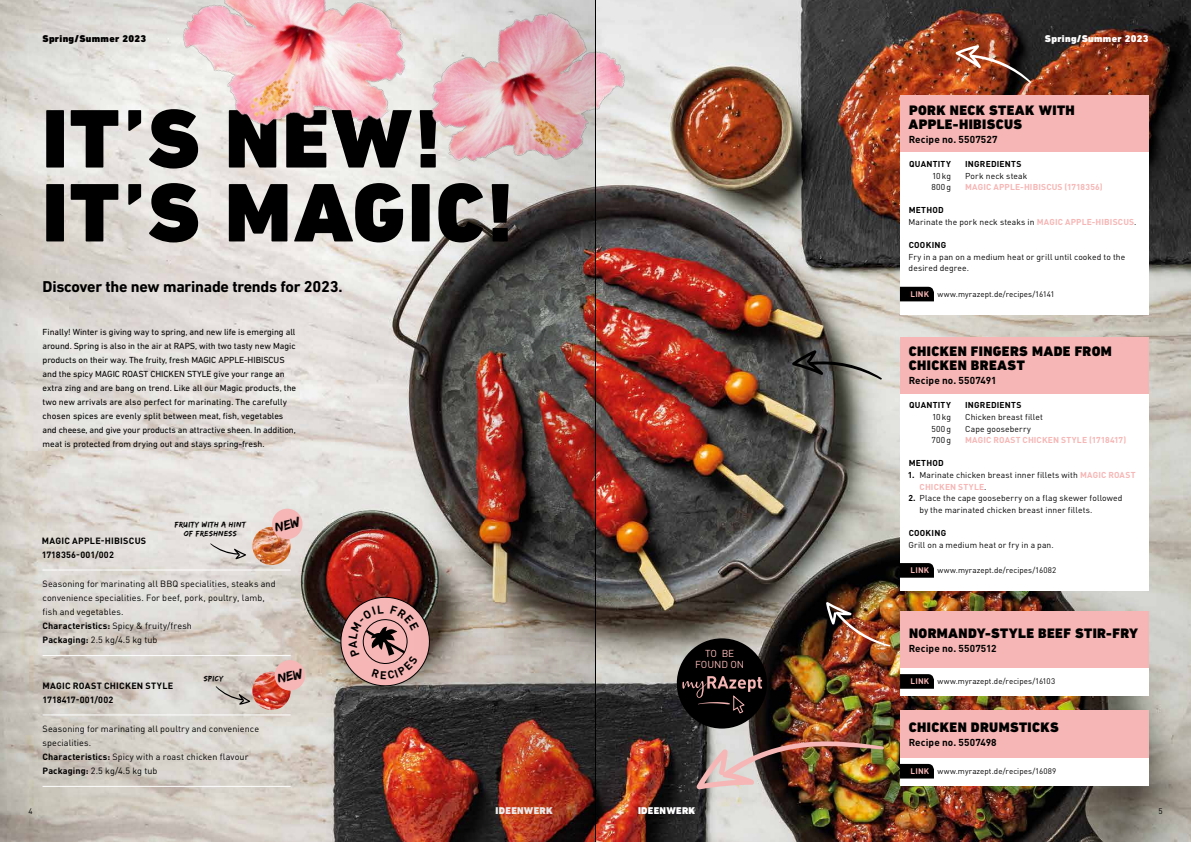
<style>
.page{position:relative;width:1191px;height:842px;background:#fff}
.page>*{position:absolute;margin:0;border:0;box-sizing:border-box;transform-origin:0 0}
.t1{font:900 84.4px/73.9px "DIN Next LT Pro";letter-spacing:.03em;color:#000}
.t2{font:700 16px "DIN Next LT Pro";letter-spacing:-.015em;color:#000}
.t3{font:900 14px/14px "DIN Next LT Pro";letter-spacing:.03em;color:#000}
.t4{font:700 10px "DIN Pro";letter-spacing:.01em;color:#000}
.t5{font:900 10px "DIN Next LT Pro";letter-spacing:.03em;color:#fff}
.t6{font:900 10px "DIN Next LT Pro";letter-spacing:.03em;color:#000}
.t7{font:10px/10.5px "DIN Pro";letter-spacing:-.005em;color:#f6b6b5;text-align:center}
.t8{font:9px/14px "DIN Next LT Pro";letter-spacing:-.005em;color:#000}
.t9{font:9px/14px "DIN Pro";letter-spacing:.01em;color:#000}
.t10{font:700 9px/14px "DIN Pro";letter-spacing:.025em;color:#000}
.t11{font:8.5px/11.6px "DIN Pro";letter-spacing:.015em;color:#000}
.t12{font:700 8.5px "DIN Pro";letter-spacing:.015em;color:#f6b6b5}
.t13{font:700 8.5px "DIN Pro";letter-spacing:.025em;color:#000}
.t14{font:8px "DIN Pro";letter-spacing:.005em;color:#000}
.t15{font:7.8px/9.3px "Edo SZ";letter-spacing:.055em;color:#000;text-align:center;scale:1.05 1}
.s1{font-weight:700}
.s2{font-weight:700;color:#f6b6b5}
</style>
<div class="page">
<img style="left:596px;top:0;width:595px;height:842px">
<img style="left:955px;top:45px;width:76px;height:39px">
<img style="left:826px;top:602px;width:64px;height:45px">
<svg style="left:791px;top:350px;width:91px;height:30px;background:#71706c"></svg>
<img style="left:696px;top:733px;width:188px;height:57px">
<img style="left:596px;top:0;width:68px;height:236px">
<div style="left:900px;top:758px;width:248px;height:27px;background:#fff"></div>
<div style="left:900px;top:710px;width:248px;height:48px;background:#f6b6b5"></div>
<svg style="left:900px;top:764px;width:34px;height:14px"></svg>
<div style="left:900px;top:668px;width:248px;height:28px;background:#fff"></div>
<div style="left:900px;top:611px;width:248px;height:57px;background:#f6b6b5"></div>
<svg style="left:900px;top:674px;width:34px;height:15px"></svg>
<div style="left:900px;top:152px;width:248px;height:163px;background:#fff"></div>
<svg style="left:900px;top:287px;width:34px;height:14px"></svg>
<div style="left:900px;top:95px;width:248px;height:57px;background:#f6b6b5"></div>
<div style="left:900px;top:393px;width:248px;height:198px;background:#fff"></div>
<svg style="left:900px;top:563px;width:34px;height:15px"></svg>
<div style="left:900px;top:337px;width:248px;height:56px;background:#f6b6b5"></div>
<div style="left:677px;top:638px;width:90px;height:90px;background:#000;border-radius:50%"></div>
<svg style="left:682px;top:676px;width:80px;height:38px"></svg>
<img style="left:0;top:0;width:595px;height:842px">
<hr style="left:595px;top:0;width:1px;height:842px;background:#000">
<svg style="left:274px;top:516px;width:27px;height:16px"></svg>
<svg style="left:277px;top:668px;width:27px;height:15px"></svg>
<img style="left:335px;top:591px;width:100px;height:100px">
<p class="t6" style="left:43px;top:33px;width:105px">Spring/Summer 2023</p>
<p class="t5" style="left:1045px;top:33px;width:105px">Spring/Summer 2023</p>
<h1 class="t1" style="left:43px;top:102px;width:472px">IT’S NEW!<br>IT’S MAGIC!</h1>
<h2 class="t2" style="left:43px;top:277px;width:302px">Discover the new marinade trends for 2023.</h2>
<p class="t8" style="left:43px;top:325px;width:255px">Finally! Winter is giving way to spring, and new life is emerging all around. Spring is also in the air at RAPS, with two tasty new Magic products on their way. The fruity, fresh MAGIC APPLE-HIBISCUS and the spicy MAGIC ROAST CHICKEN STYLE give your range an extra zing and are bang on trend. Like all our Magic products, the two new arrivals are also perfect for marinating. The carefully chosen spices are evenly split between meat, fish, vegetables and cheese, and give your products an attractive sheen. In addition, meat is protected from drying out and stays spring-fresh.</p>
<p class="t15" style="left:175px;top:519px;width:69px">FRUITY WITH A HINT<br>OF FRESHNESS</p>
<p class="t10" style="left:42px;top:533px;width:106px">MAGIC APPLE-HIBISCUS<br>1718356-001/002</p>
<p class="t9" style="left:43px;top:576px;width:235px">Seasoning for marinating all BBQ specialities, steaks and convenience specialities. For beef, pork, poultry, lamb, fish and vegetables.<br><span class="s1">Characteristics:</span> Spicy &amp; fruity/fresh<br><span class="s1">Packaging:</span> 2.5 kg/4.5 kg tub</p>
<p class="t10" style="left:43px;top:678px;width:132px">MAGIC ROAST CHICKEN STYLE<br>1718417-001/002</p>
<p class="t9" style="left:43px;top:721px;width:218px">Seasoning for marinating all poultry and convenience specialities.<br><span class="s1">Characteristics:</span> Spicy with a roast chicken flavour <span class="s1">Packaging:</span> 2.5 kg/4.5 kg tub</p>
<p class="t15" style="left:204px;top:674px;width:20px">SPICY</p>
<p class="t7" style="left:695px;top:647px;width:50px">TO BE<br>FOUND ON</p>
<h3 class="t3" style="left:908px;top:103px;width:168px">PORK NECK STEAK WITH<br>APPLE-HIBISCUS</h3>
<p class="t4" style="left:908px;top:131px;width:90px">Recipe no. 5507527</p>
<p class="t13" style="left:909px;top:157px;width:43px">QUANTITY</p>
<p class="t13" style="left:965px;top:157px;width:58px">INGREDIENTS</p>
<p class="t11" style="left:932px;top:169px;width:20px">10kg</p>
<p class="t11" style="left:965px;top:169px;width:64px">Pork neck steak</p>
<p class="t11" style="left:931px;top:180px;width:21px">800g</p>
<p class="t12" style="left:965px;top:180px;width:139px">MAGIC APPLE-HIBISCUS (1718356)</p>
<p class="t11" style="left:908px;top:204px;width:229px"><span class="s1">METHOD<br></span>Marinate the pork neck steaks in <span class="s2">MAGIC APPLE-HIBISCUS</span>.</p>
<p class="t13" style="left:908px;top:238px;width:39px">COOKING</p>
<p class="t11" style="left:908px;top:250px;width:218px">Fry in a pan on a medium heat or grill until cooked to the desired degree.</p>
<p class="t14" style="left:910px;top:288px;width:146px"><span class="s2">LINK</span> www.myrazept.de/recipes/16141</p>
<h3 class="t3" style="left:909px;top:344px;width:204px">CHICKEN FINGERS MADE FROM<br>CHICKEN BREAST</h3>
<p class="t4" style="left:908px;top:372px;width:89px">Recipe no. 5507491</p>
<p class="t13" style="left:909px;top:398px;width:43px">QUANTITY</p>
<p class="t13" style="left:965px;top:398px;width:58px">INGREDIENTS</p>
<p class="t11" style="left:932px;top:410px;width:20px">10kg</p>
<p class="t11" style="left:965px;top:410px;width:79px">Chicken breast fillet</p>
<p class="t11" style="left:931px;top:422px;width:21px">500g</p>
<p class="t11" style="left:965px;top:422px;width:67px">Cape gooseberry</p>
<p class="t11" style="left:931px;top:433px;width:21px">700g</p>
<p class="t12" style="left:965px;top:433px;width:163px">MAGIC ROAST CHICKEN STYLE (1718417)</p>
<p class="t13" style="left:908px;top:456px;width:37px">METHOD</p>
<p class="t11" style="left:919px;top:468px;width:217px;text-indent:-12px"><span class="s1">1.</span> Marinate chicken breast inner fillets with <span class="s2">MAGIC ROAST<br>CHICKEN STYLE</span>.</p>
<p class="t11" style="left:919px;top:491px;width:204px;text-indent:-11px"><span class="s1">2.</span> Place the cape gooseberry on a flag skewer followed by the marinated chicken breast inner fillets.</p>
<p class="t13" style="left:908px;top:526px;width:39px">COOKING</p>
<p class="t11" style="left:908px;top:538px;width:147px">Grill on a medium heat or fry in a pan.</p>
<p class="t14" style="left:910px;top:564px;width:147px"><span class="s2">LINK</span> www.myrazept.de/recipes/16082</p>
<h3 class="t3" style="left:909px;top:626px;width:231px">NORMANDY-STYLE BEEF STIR-FRY</h3>
<p class="t4" style="left:908px;top:640px;width:89px">Recipe no. 5507512</p>
<p class="t14" style="left:910px;top:675px;width:146px"><span class="s2">LINK</span> www.myrazept.de/recipes/16103</p>
<h3 class="t3" style="left:909px;top:720px;width:151px">CHICKEN DRUMSTICKS</h3>
<p class="t4" style="left:908px;top:734px;width:89px">Recipe no. 5507498</p>
<p class="t14" style="left:910px;top:765px;width:147px"><span class="s2">LINK</span> www.myrazept.de/recipes/16089</p>
<p class="t5" style="left:495px;top:804px;width:59px">IDEENWERK</p>
<p class="t5" style="left:638px;top:804px;width:59px">IDEENWERK</p>
<p class="t14" style="left:28px;top:804px;width:6px">4</p>
<p class="t14" style="left:1158px;top:804px;width:6px">5</p>
</div>
